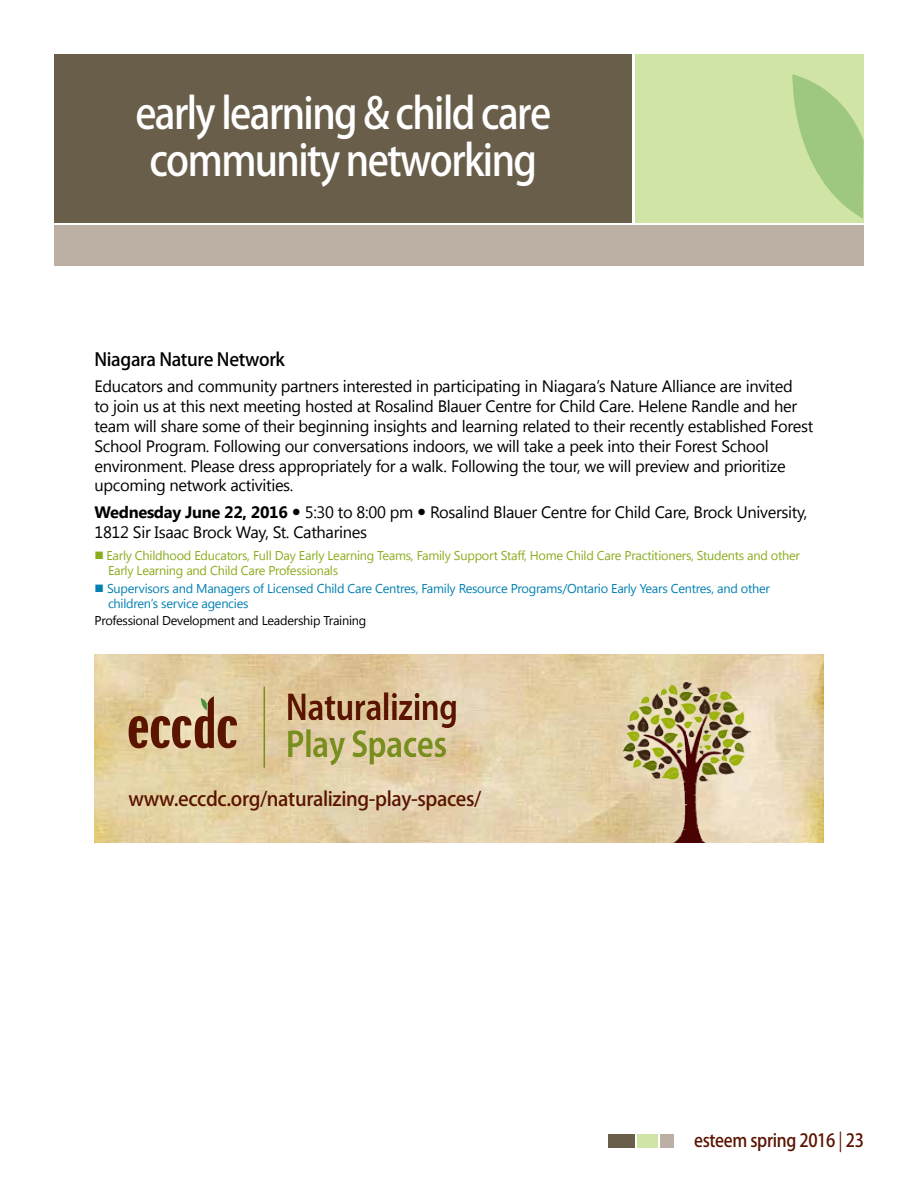
<style>
.page{position:relative;width:918px;height:1188px;background:#fff}
.page>*{position:absolute;margin:0;border:0;box-sizing:border-box;transform-origin:0 0}
.t1{font:500 42.9px/46.8px "Koz Go Pro";letter-spacing:-.04em;color:#fff;text-align:center;scale:.91 1}
.t2{font:700 34.5px "Koz Go Pro";letter-spacing:-.02em;color:#5a1400;scale:.91 1}
.t3{font:700 34.5px "Koz Go Pro";letter-spacing:-.02em;color:#788e1e;scale:.91 1}
.t4{font:500 19.5px "Koz Go Pro";letter-spacing:-.02em;color:#5a1400}
.t5{font:500 18.15px "Koz Go Pro";letter-spacing:-.02em;color:#5b1400;scale:.91 1}
.t6{font:500 18px "Koz Go Pro";letter-spacing:-.02em;color:#000}
.t7{font:16.5px/19.8px "Segoe UI";letter-spacing:-.02em;color:#000}
.t8{font:12.75px/15.3px "Segoe UI";letter-spacing:-.02em;color:#89ad1d}
.t9{font:12.75px/15.3px "Segoe UI";letter-spacing:-.02em;color:#0080b2}
.t10{font:12.75px "Segoe UI";letter-spacing:-.02em;color:#000}
.s1{font-weight:700}
.s2{font-weight:400}
</style>
<div class="page">
<div style="left:54px;top:54px;width:578px;height:169px;background:#695e4a"></div>
<div style="left:635px;top:54px;width:229px;height:169px;background:#d0e4a6"></div>
<div style="left:55px;top:226px;width:809px;height:40px;background:#bbb0a3"></div>
<svg style="left:792px;top:74px;width:72px;height:145px"></svg>
<img style="left:94px;top:655px;width:730px;height:188px">
<img style="left:622px;top:682px;width:128px;height:161px">
<svg style="left:129px;top:696px;width:108px;height:52px;background:#b28e6c"></svg>
<hr style="left:264px;top:687px;width:1px;height:81px;background:#788e1e">
<div style="left:283px;top:687px;width:178px;height:82px;background:#fff;opacity:.75"></div>
<div style="left:284px;top:690px;width:178px;height:81px;background:#fff;opacity:.75"></div>
<div style="left:608px;top:1134px;width:27px;height:14px;background:#695e4a"></div>
<div style="left:637px;top:1134px;width:20px;height:14px;background:#d0e4a6"></div>
<div style="left:660px;top:1134px;width:14px;height:14px;background:#bbb0a3"></div>
<h1 class="t1" style="left:135px;top:92px;width:458px">early learning &amp; child care community networking</h1>
<p class="t6" style="left:94px;top:348px;width:192px">Niagara Nature Network</p>
<p class="t7" style="left:94px;top:376px;width:720px">Educators and community partners interested in participating in Niagara’s Nature Alliance are invited<br>to join us at this next meeting hosted at Rosalind Blauer Centre for Child Care. Helene Randle and her team will share some of their beginning insights and learning related to their recently established Forest School Program. Following our conversations indoors, we will take a peek into their Forest School environment. Please dress appropriately for a walk. Following the tour, we will preview and prioritize upcoming network activities.</p>
<p class="t7" style="left:94px;top:502px;width:715px"><span class="s1">Wednesday June 22, 2016</span> 5:30 to 8:00 pm Rosalind Blauer Centre for Child Care, Brock University,<br>1812 Sir Isaac Brock Way, St. Catharines</p>
<p class="t8" style="left:108px;top:547px;width:693px;text-indent:-14px">■ Early Childhood Educators, Full Day Early Learning Teams, Family Support Staff, Home Child Care Practitioners, Students and other<br>Early Learning and Child Care Professionals</p>
<p class="t9" style="left:108px;top:580px;width:663px;text-indent:-14px">■ Supervisors and Managers of Licensed Child Care Centres, Family Resource Programs/Ontario Early Years Centres, and other children’s service agencies</p>
<p class="t10" style="left:94px;top:612px;width:273px">Professional Development and Leadership Training</p>
<h2 class="t2" style="left:286px;top:685px;width:191px">Naturalizing</h2>
<h2 class="t3" style="left:286px;top:722px;width:179px">Play Spaces</h2>
<p class="t4" style="left:129px;top:786px;width:354px">www.eccdc.org/naturalizing-play-spaces/</p>
<p class="t5" style="left:694px;top:1129px;width:188px">esteem spring 2016 <span class="s2">|</span> 23</p>
</div>
